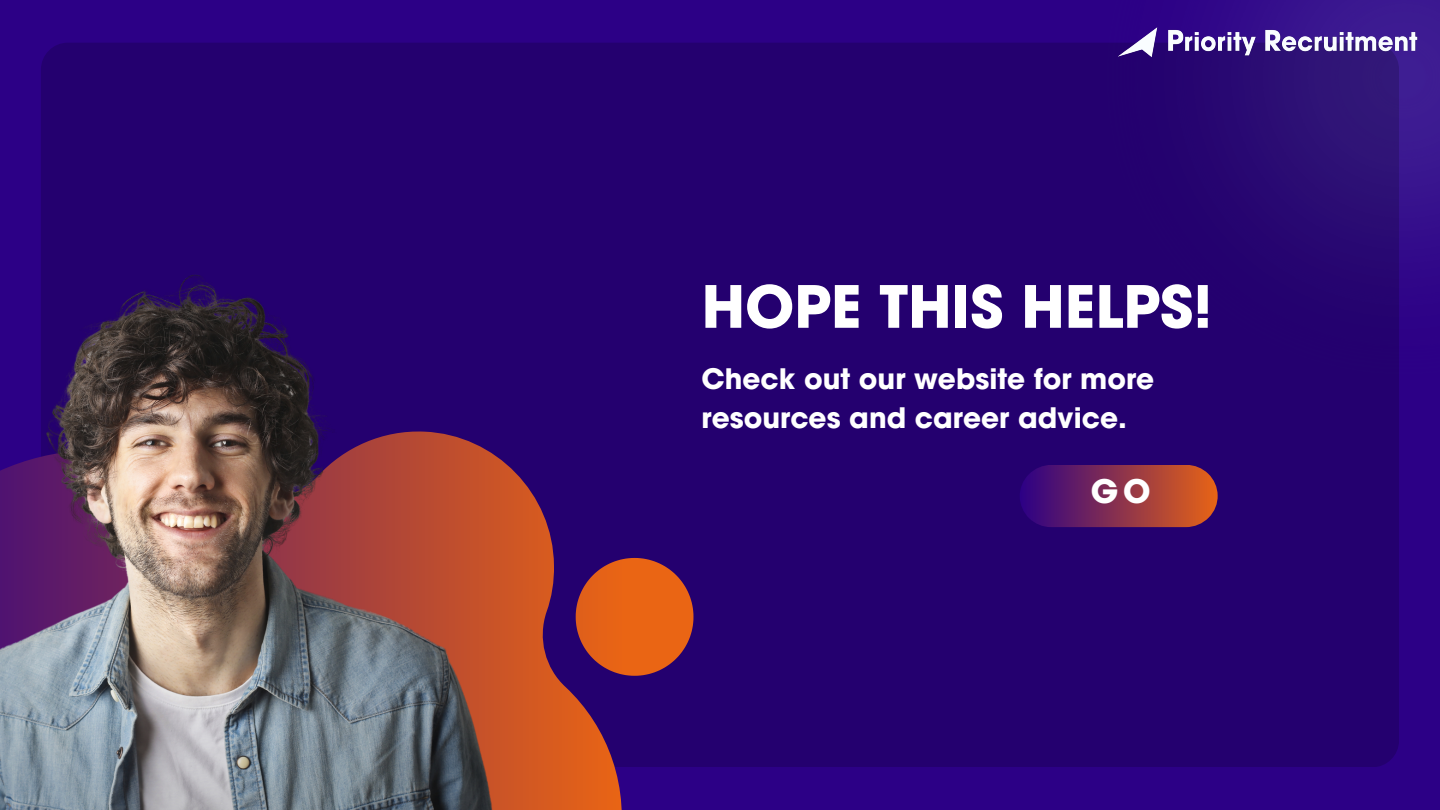
<style>
.page{position:relative;width:1440px;height:810px;background:#2c0086}
.page>*{position:absolute;margin:0;border:0;box-sizing:border-box;transform-origin:0 0}
.t1{font:700 57.7px "ITC Avant Garde Std";color:#fff}
.t2{font:700 32.2px "ITC Avant Garde Std";color:#fff}
.t3{font:700 28px/39px "ITC Avant Garde Std";color:#fff}
</style>
<div class="page">
<img style="left:1239px;top:0;width:201px;height:250px">
<div style="left:41px;top:43px;width:1358px;height:724px;background:#24006f;border-radius:27px"></div>
<svg style="left:494px;top:455px;width:128px;height:355px"></svg>
<svg style="left:576px;top:558px;width:117px;height:118px"></svg>
<img style="left:0;top:274px;width:494px;height:536px">
<svg style="left:1020px;top:466px;width:198px;height:61px;background:#822e4f"></svg>
<img style="left:1119px;top:27px;width:299px;height:31px">
<p class="t1" style="left:702px;top:285px;width:512px">HOPE THIS HELPS!</p>
<p class="t3" style="left:702px;top:363px;width:454px">Check out our website for more resources and career advice.</p>
<p class="t2" style="left:1091px;top:480px;width:61px">GO</p>
</div>
